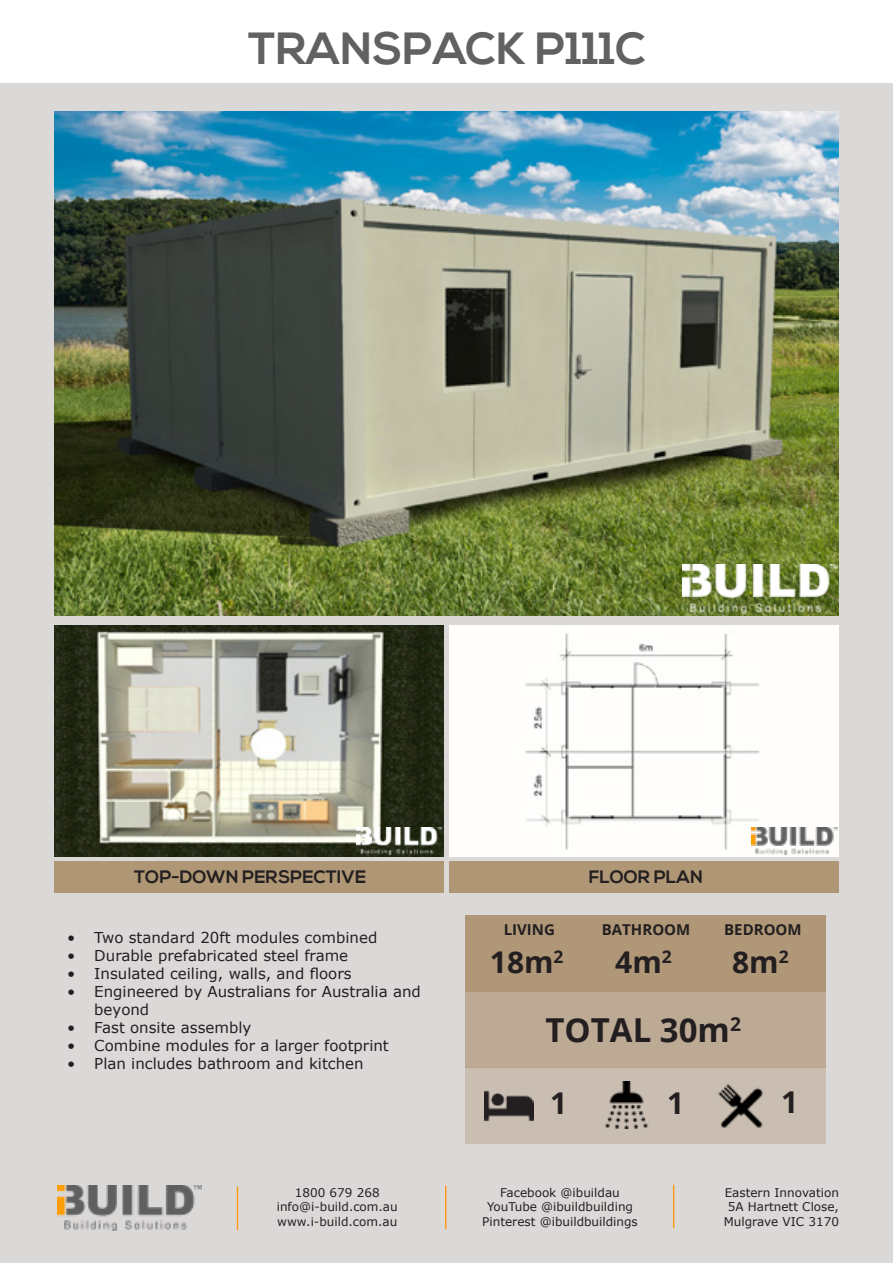
<style>
.page{position:relative;width:893px;height:1263px;background:#fff}
.page>*{position:absolute;margin:0;border:0;box-sizing:border-box;transform-origin:0 0}
.t1{font:700 45px "Nexa";color:#5f6261}
.t2{font:700 33px "Open Sans";color:#231f20}
.t3{font:700 30px "Open Sans";color:#231f20}
.t4{font:700 18px "Nexa";color:#231f20}
.t5{font:15px/18px "Verdana";color:#231f20}
.t6{font:700 15px "Open Sans";color:#231f20}
.t7{font:12px "Verdana";color:#231f20}
</style>
<div class="page">
<div style="left:0;top:83px;width:893px;height:1180px;background:#dbd9d8"></div>
<hr style="left:237px;top:1186px;width:1px;height:44px;background:#f89c1c">
<img style="left:57px;top:1185px;width:145px;height:45px">
<hr style="left:673px;top:1185px;width:1px;height:43px;background:#f89c1c">
<hr style="left:445px;top:1185px;width:1px;height:44px;background:#f89c1c">
<img style="left:54px;top:625px;width:389px;height:232px">
<div style="left:54px;top:861px;width:389px;height:32px;background:#af9775"></div>
<img style="left:450px;top:625px;width:389px;height:232px">
<div style="left:450px;top:861px;width:389px;height:32px;background:#af9775"></div>
<div style="left:465px;top:1067px;width:361px;height:76px;background:#c9beb1"></div>
<div style="left:465px;top:991px;width:361px;height:76px;background:#bcaa94"></div>
<div style="left:465px;top:915px;width:361px;height:76px;background:#af9777"></div>
<img style="left:485px;top:1090px;width:48px;height:32px">
<img style="left:604px;top:1081px;width:45px;height:48px">
<img style="left:718px;top:1084px;width:45px;height:44px">
<img style="left:55px;top:112px;width:783px;height:504px">
<img style="left:752px;top:828px;width:86px;height:26px">
<img style="left:356px;top:828px;width:86px;height:26px">
<img style="left:682px;top:565px;width:156px;height:48px">
<p class="t1" style="left:248px;top:22px;width:398px">TRANSPACK P111C</p>
<p class="t4" style="left:134px;top:866px;width:234px">TOP-DOWN PERSPECTIVE</p>
<p class="t4" style="left:589px;top:866px;width:116px">FLOOR PLAN</p>
<p class="t5" style="left:67px;top:929px;width:312px">• Two standard 20ft modules combined</p>
<p class="t5" style="left:67px;top:947px;width:282px">• Durable prefabricated steel frame</p>
<p class="t5" style="left:67px;top:965px;width:286px">• Insulated ceiling, walls, and floors</p>
<p class="t5" style="left:94px;top:983px;width:328px;text-indent:-27px">• Engineered by Australians for Australia and beyond</p>
<p class="t5" style="left:67px;top:1019px;width:186px">• Fast onsite assembly</p>
<p class="t5" style="left:67px;top:1037px;width:323px">• Combine modules for a larger footprint</p>
<p class="t5" style="left:67px;top:1055px;width:298px">• Plan includes bathroom and kitchen</p>
<p class="t7" style="left:295px;top:1185px;width:86px">1800 679 268</p>
<p class="t7" style="left:277px;top:1199px;width:123px">info@i-build.com.au</p>
<p class="t7" style="left:277px;top:1213px;width:122px">www.i-build.com.au</p>
<p class="t6" style="left:504px;top:919px;width:53px">LIVING</p>
<p class="t3" style="left:490px;top:941px;width:75px">18m<sup>2</sup></p>
<p class="t6" style="left:602px;top:919px;width:90px">BATHROOM</p>
<p class="t3" style="left:615px;top:941px;width:58px">4m<sup>2</sup></p>
<p class="t6" style="left:724px;top:919px;width:79px">BEDROOM</p>
<p class="t3" style="left:732px;top:941px;width:58px">8m<sup>2</sup></p>
<p class="t2" style="left:545px;top:1007px;width:197px">TOTAL 30m<sup>2</sup></p>
<p class="t3" style="left:550px;top:1082px;width:19px">1</p>
<p class="t3" style="left:667px;top:1082px;width:19px">1</p>
<p class="t3" style="left:781px;top:1081px;width:19px">1</p>
<p class="t7" style="left:500px;top:1185px;width:121px">Facebook @ibuildau</p>
<p class="t7" style="left:487px;top:1199px;width:148px">YouTube @ibuildbuilding</p>
<p class="t7" style="left:482px;top:1213px;width:157px">Pinterest @ibuildbuildings</p>
<p class="t7" style="left:725px;top:1185px;width:116px">Eastern Innovation</p>
<p class="t7" style="left:728px;top:1199px;width:113px">5A Hartnett Close,</p>
<p class="t7" style="left:724px;top:1213px;width:117px">Mulgrave VIC 3170</p>
</div>
